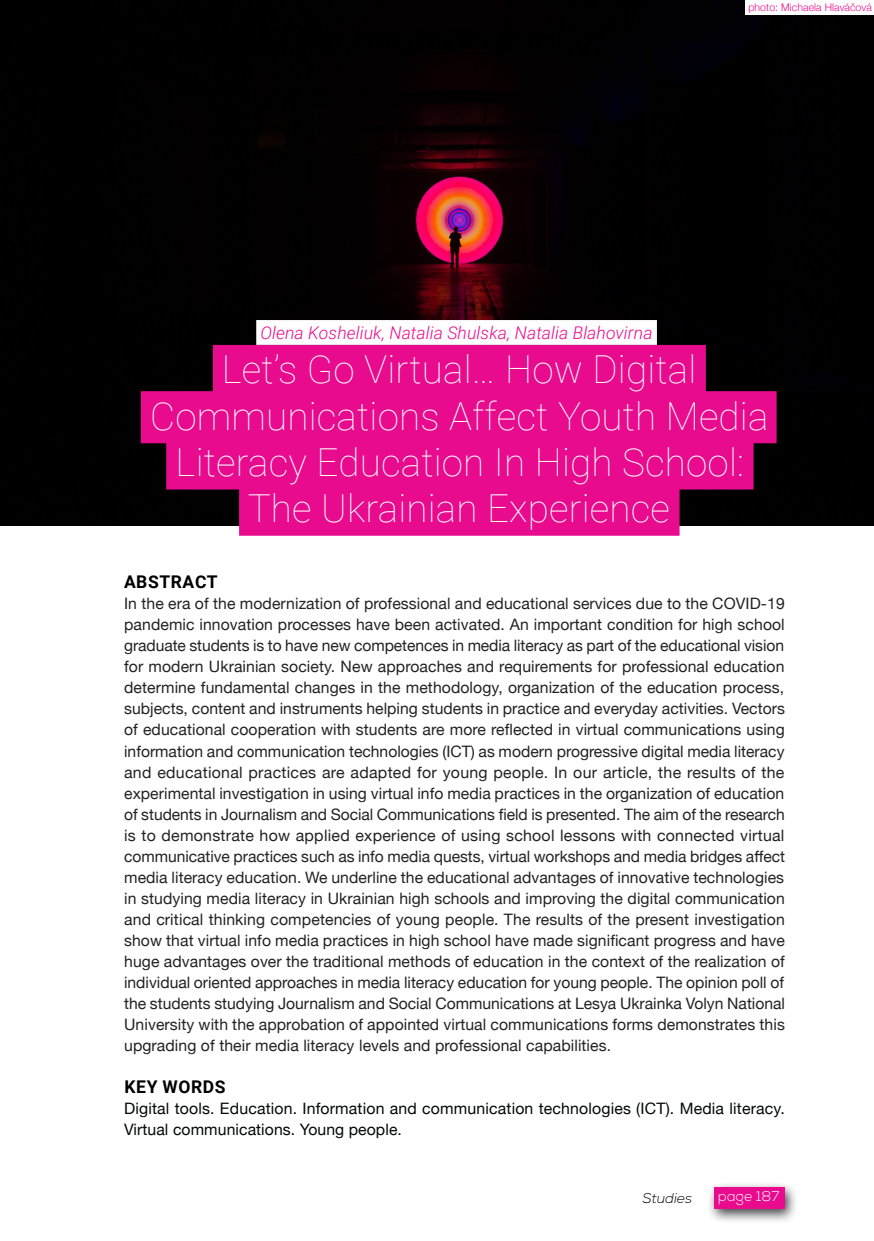
<style>
.page{position:relative;width:874px;height:1241px;background:#fff}
.page>*{position:absolute;margin:0;border:0;box-sizing:border-box;transform-origin:0 0}
.t1{font:100 38.5px/46.2px "Roboto";letter-spacing:.005em;color:#fff;text-align:center}
.t2{font:italic 300 17.5px "Roboto";letter-spacing:.005em;color:#e90b8d}
.t3{font:700 17.5px "Roboto";letter-spacing:.035em;color:#000}
.t4{font:15.75px/21px "Helvetica Neue";letter-spacing:.005em;color:#222;text-align:justify}
.t5{font:15.75px/21px "Helvetica Neue";letter-spacing:.01em;color:#050808}
.t6{font:italic 300 14px "Nexa";color:#000}
.t7{font:300 14px "Nexa";color:#fff}
.t8{font:300 10.5px "Helvetica Neue";letter-spacing:.005em;color:#e90b8d}
</style>
<div class="page">
<div style="left:705px;top:1180px;width:92px;height:43px;background:#000;opacity:.75"></div>
<div style="left:713px;top:1186px;width:71px;height:22px;background:#e90b8d"></div>
<img style="left:0;top:0;width:873px;height:525px">
<div style="left:213px;top:345px;width:492px;height:52px;background:#e90b8d"></div>
<div style="left:141px;top:391px;width:635px;height:52px;background:#e90b8d"></div>
<div style="left:166px;top:437px;width:587px;height:52px;background:#e90b8d"></div>
<div style="left:239px;top:483px;width:440px;height:52px;background:#e90b8d"></div>
<div style="left:256px;top:320px;width:400px;height:25px;background:#fff"></div>
<div style="left:745px;top:0;width:128px;height:14px;background:#fff"></div>
<p class="t8" style="left:748px;top:-1px;width:125px">photo: Michaela Hlaváčová</p>
<p class="t2" style="left:260px;top:320px;width:393px">Olena Kosheliuk, Natalia Shulska, Natalia Blahovirna</p>
<h1 class="t1" style="left:150px;top:345px;width:619px">Let’s Go Virtual… How Digital<br>Communications Affect Youth Media<br>Literacy Education In High School:<br>The Ukrainian Experience</h1>
<p class="t3" style="left:124px;top:570px;width:95px">ABSTRACT</p>
<p class="t4" style="left:124px;top:594px;width:662px">In the era of the modernization of professional and educational services due to the COVID-19 pandemic innovation processes have been activated. An important condition for high school graduate students is to have new competences in media literacy as part of the educational vision for modern Ukrainian society. New approaches and requirements for professional education determine fundamental changes in the methodology, organization of the education process, subjects, content and instruments helping students in practice and everyday activities. Vectors of educational cooperation with students are more reflected in virtual communications using information and communication technologies (ICT) as modern progressive digital media literacy and educational practices are adapted for young people. In our article, the results of the experimental investigation in using virtual info media practices in the organization of education of students in Journalism and Social Communications field is presented. The aim of the research is to demonstrate how applied experience of using school lessons with connected virtual communicative practices such as info media quests, virtual workshops and media bridges affect media literacy education. We underline the educational advantages of innovative technologies in studying media literacy in Ukrainian high schools and improving the digital communication and critical thinking competencies of young people. The results of the present investigation show that virtual info media practices in high school have made significant progress and have huge advantages over the traditional methods of education in the context of the realization of individual oriented approaches in media literacy education for young people. The opinion poll of the students studying Journalism and Social Communications at Lesya Ukrainka Volyn National University with the approbation of appointed virtual communications forms demonstrates this upgrading of their media literacy levels and professional capabilities.</p>
<p class="t3" style="left:124px;top:1074px;width:103px">KEY WORDS</p>
<p class="t5" style="left:124px;top:1098px;width:661px">Digital tools. Education. Information and communication technologies (ICT). Media literacy.<br>Virtual communications. Young people.</p>
<p class="t6" style="left:642px;top:1189px;width:51px">Studies</p>
<p class="t7" style="left:717px;top:1187px;width:63px">page 187</p>
</div>
